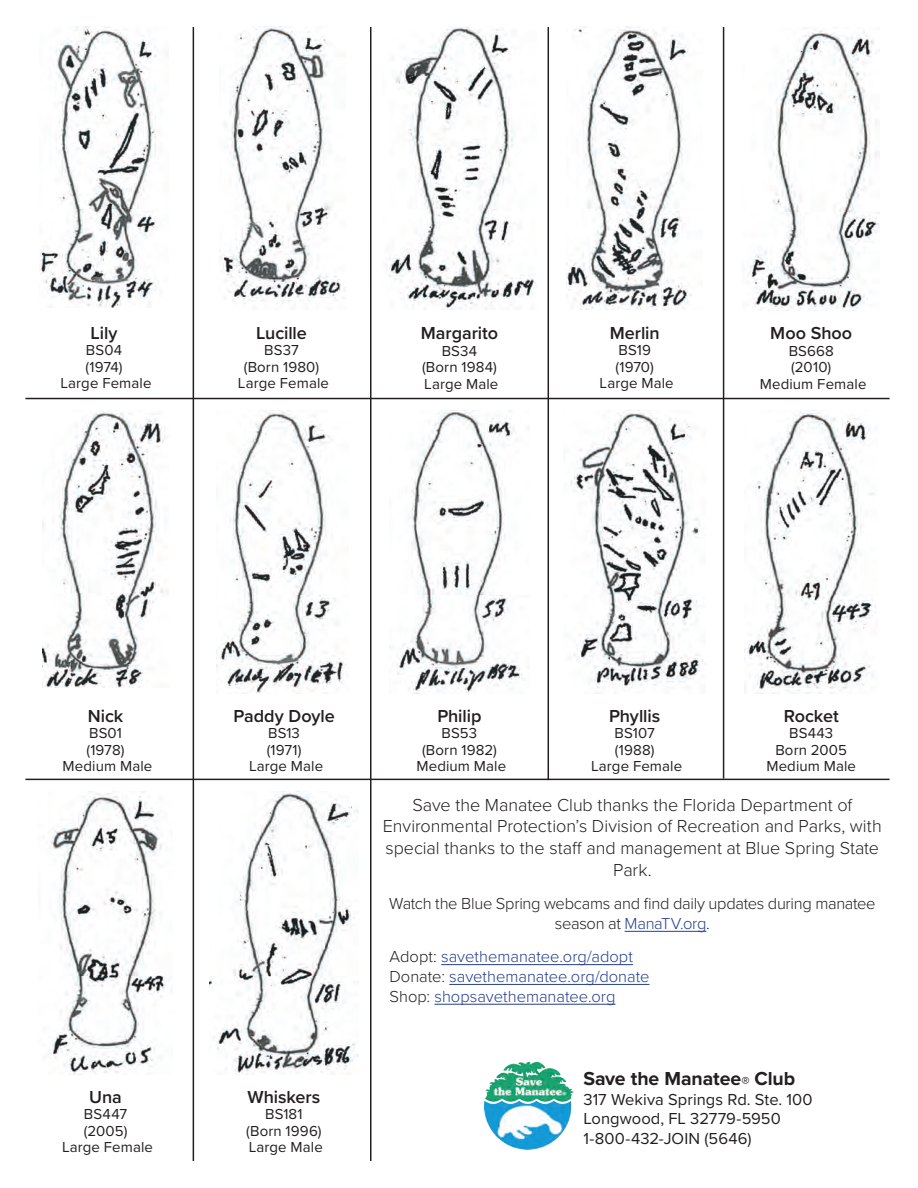
<style>
.page{position:relative;width:918px;height:1188px;background:#fff}
.page>*{position:absolute;margin:0;border:0;box-sizing:border-box;transform-origin:0 0}
.t1{font:700 19.5px "Proxima Nova";letter-spacing:-.005em;color:#231f20}
.t2{font:300 18px/21.6px "Proxima Nova";letter-spacing:-.005em;color:#231f20;text-align:center}
.t3{font:600 18px "Proxima Nova";letter-spacing:-.005em;color:#231f20}
.t4{font:300 16.5px/19.8px "Proxima Nova";color:#253f8e}
.t5{font:300 16.5px/19.8px "Proxima Nova";letter-spacing:-.02em;color:#231f20;text-align:center}
.t6{font:16.5px/19.8px "Proxima Nova";letter-spacing:.005em;color:#231f20}
.t7{font:15px/16.5px "Proxima Nova";letter-spacing:.01em;color:#231f20;text-align:center}
.s1{color:#253f8e}
.s2{color:#231f20}
</style>
<div class="page">
<hr style="left:193px;top:27px;width:1px;height:1134px;background:#231f20">
<hr style="left:370px;top:27px;width:2px;height:1134px;background:#231f20">
<hr style="left:723px;top:27px;width:1px;height:752px;background:#231f20">
<hr style="left:548px;top:27px;width:1px;height:753px;background:#231f20">
<hr style="left:25px;top:398px;width:865px;height:1px;background:#231f20">
<img style="left:39px;top:26px;width:130px;height:282px">
<img style="left:219px;top:26px;width:127px;height:279px">
<img style="left:386px;top:26px;width:150px;height:283px">
<img style="left:567px;top:26px;width:125px;height:283px">
<img style="left:43px;top:411px;width:126px;height:276px">
<img style="left:216px;top:410px;width:130px;height:283px">
<img style="left:389px;top:410px;width:141px;height:283px">
<img style="left:571px;top:410px;width:135px;height:283px">
<img style="left:743px;top:29px;width:137px;height:282px">
<hr style="left:25px;top:779px;width:865px;height:1px;background:#231f20">
<img style="left:745px;top:410px;width:131px;height:283px">
<img style="left:49px;top:791px;width:124px;height:283px">
<img style="left:209px;top:791px;width:150px;height:283px">
<hr style="left:625px;top:931px;width:81px;height:1px;background:#253f8e">
<hr style="left:441px;top:964px;width:192px;height:1px;background:#253f8e">
<hr style="left:449px;top:984px;width:201px;height:1px;background:#253f8e">
<hr style="left:434px;top:1004px;width:182px;height:1px;background:#253f8e">
<img style="left:484px;top:1063px;width:89px;height:87px">
<p class="t3" style="left:91px;top:319px;width:28px">Lily</p>
<p class="t7" style="left:61px;top:341px;width:92px">BS04<br>(1974)<br>Large Female</p>
<p class="t3" style="left:256px;top:319px;width:52px">Lucille</p>
<p class="t7" style="left:238px;top:341px;width:92px">BS37<br>(Born 1980)<br>Large Female</p>
<p class="t3" style="left:421px;top:320px;width:79px">Margarito</p>
<p class="t7" style="left:422px;top:342px;width:78px">BS34<br>(Born 1984)<br>Large Male</p>
<p class="t3" style="left:610px;top:319px;width:52px">Merlin</p>
<p class="t7" style="left:600px;top:341px;width:76px">BS19 (1970)<br>Large Male</p>
<p class="t3" style="left:770px;top:320px;width:83px">Moo Shoo</p>
<p class="t7" style="left:760px;top:342px;width:108px">BS668<br>(2010)<br>Medium Female</p>
<p class="t3" style="left:88px;top:702px;width:37px">Nick</p>
<p class="t7" style="left:63px;top:724px;width:91px">BS01<br>(1978)<br>Medium Male</p>
<p class="t3" style="left:89px;top:1083px;width:34px">Una</p>
<p class="t7" style="left:62px;top:1105px;width:92px">BS447<br>(2005)<br>Large Female</p>
<p class="t3" style="left:233px;top:702px;width:103px">Paddy Doyle</p>
<p class="t7" style="left:249px;top:724px;width:76px">BS13<br>(1971)<br>Large Male</p>
<p class="t3" style="left:247px;top:1083px;width:75px">Whiskers</p>
<p class="t7" style="left:246px;top:1105px;width:78px">BS181 (Born 1996)<br>Large Male</p>
<p class="t3" style="left:437px;top:702px;width:46px">Philip</p>
<p class="t7" style="left:417px;top:724px;width:91px">BS53<br>(Born 1982)<br>Medium Male</p>
<p class="t3" style="left:609px;top:702px;width:53px">Phyllis</p>
<p class="t7" style="left:591px;top:724px;width:92px">BS107<br>(1988)<br>Large Female</p>
<p class="t3" style="left:784px;top:702px;width:57px">Rocket</p>
<p class="t7" style="left:766px;top:724px;width:91px">BS443<br>Born 2005<br>Medium Male</p>
<p class="t2" style="left:383px;top:793px;width:500px">Save the Manatee Club thanks the Florida Department of Environmental Protection’s Division of Recreation and Parks, with special thanks to the staff and management at Blue Spring State Park.</p>
<p class="t5" style="left:389px;top:893px;width:488px">Watch the Blue Spring webcams and find daily updates during manatee season at <span class="s1">ManaTV.org</span>.</p>
<p class="t4" style="left:390px;top:946px;width:261px"><span class="s2">Adopt:</span> savethemanatee.org/adopt<br><span class="s2">Donate:</span> savethemanatee.org/donate<br><span class="s2">Shop:</span> shopsavethemanatee.org</p>
<h1 class="t1" style="left:583px;top:1064px;width:213px">Save the Manatee<sub>®</sub> Club</h1>
<p class="t6" style="left:583px;top:1088px;width:231px">317 Wekiva Springs Rd. Ste. 100<br>Longwood, FL 32779-5950<br>1-800-432-JOIN (5646)</p>
</div>
